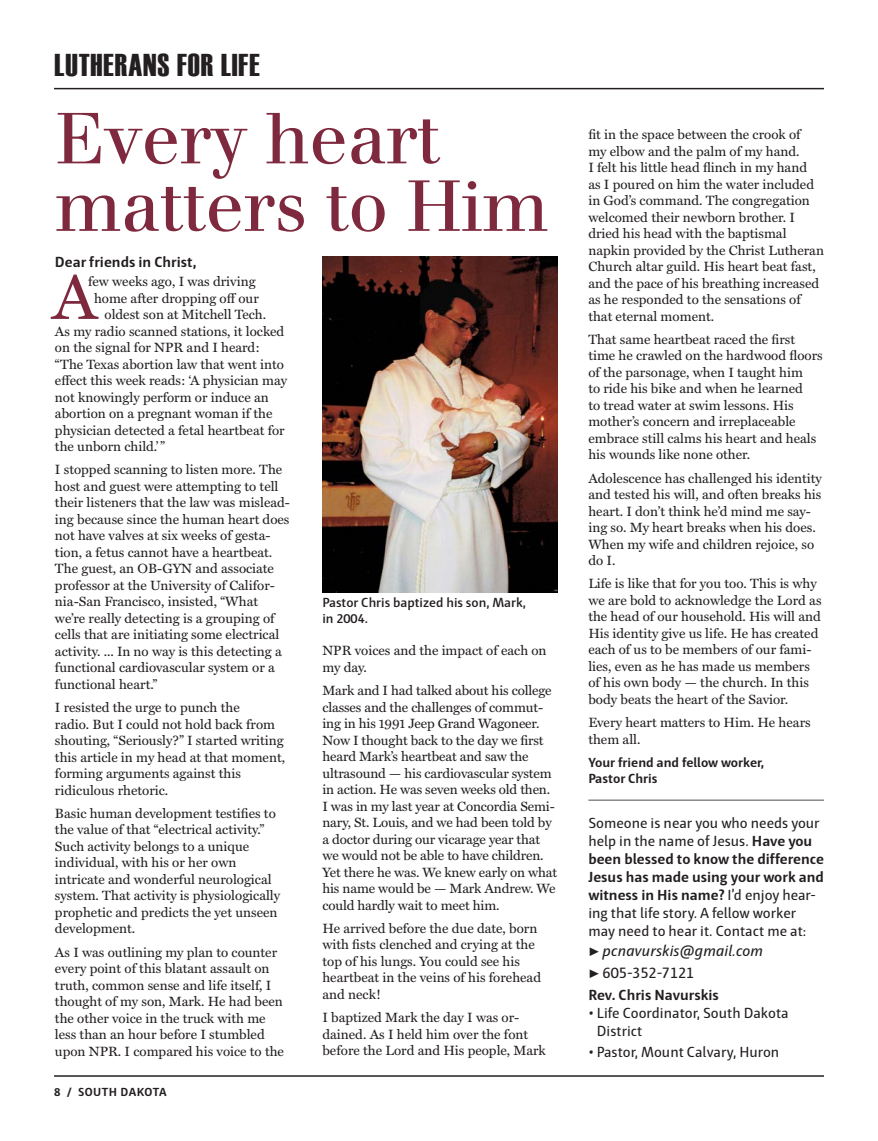
<style>
.page{position:relative;width:878px;height:1141px;background:#fff}
.page>*{position:absolute;margin:0;border:0;box-sizing:border-box;transform-origin:0 0}
._1col_hed{font:70.5px/67.5px "Walbaum";letter-spacing:-.01em;color:#7f293e}
.Interior_Header_Bar{font:31.5px "Haettenschweiler";letter-spacing:.03em;color:#231f20}
.Body_Text{font:italic 15.75px "Haptic";color:#231f20}
.Body_Text-2{font:15.75px "Haptic";color:#231f20}
.Body_Text-3{font:15px/18px "Haptic";color:#231f20}
.Body_Text-4{font:700 15px "Haptic";color:#231f20}
.Body_Text-5{font:13.5px/16.5px "Miller Text";color:#231f20}
.Body_Text-6{font:600 13.5px/16.5px "Haptic";color:#231f20}
.Body_Text-7{font:700 13.5px "Haptic";color:#231f20}
.t1{font:700 12px "Haptic";letter-spacing:.04em;color:#231f20}
.s1{font-weight:700}
.s2{font-family:"Utopia Std";font-style:normal}
.s3{font-family:"Utopia Std"}
</style>
<div class="page">
<hr style="left:54px;top:1075px;width:770px;height:2px;background:#231f20">
<hr style="left:54px;top:88px;width:770px;height:1px;background:#231f20">
<hr style="left:588px;top:800px;width:236px;height:1px;background:#231f20">
<svg style="left:51px;top:274px;width:48px;height:45px"></svg>
<img style="left:322px;top:256px;width:235px;height:336px">
<p class="Interior_Header_Bar" style="left:55px;top:47px;width:206px">LUTHERANS FOR LIFE</p>
<p class="_1col_hed" style="left:55px;top:105px;width:495px">Every heart matters to Him</p>
<p class="Body_Text-4" style="left:55px;top:253px;width:143px">Dear friends in Christ,</p>
<p class="Body_Text-5" style="left:88px;top:274px;width:169px">few weeks ago, I was driving</p>
<p class="Body_Text-5" style="left:94px;top:290px;width:166px">home after dropping off our</p>
<p class="Body_Text-5" style="left:104px;top:307px;width:163px">oldest son at Mitchell Tech.</p>
<p class="Body_Text-5" style="left:55px;top:323px;width:231px">As my radio scanned stations, it locked</p>
<p class="Body_Text-5" style="left:55px;top:340px;width:206px">on the signal for NPR and I heard:</p>
<p class="Body_Text-5" style="left:55px;top:356px;width:230px">“The Texas abortion law that went into</p>
<p class="Body_Text-5" style="left:55px;top:373px;width:234px">effect this week reads: ‘A physician may</p>
<p class="Body_Text-5" style="left:55px;top:389px;width:215px">not knowingly perform or induce an</p>
<p class="Body_Text-5" style="left:55px;top:406px;width:219px">abortion on a pregnant woman if the</p>
<p class="Body_Text-5" style="left:55px;top:422px;width:231px">physician detected a fetal heartbeat for</p>
<p class="Body_Text-5" style="left:55px;top:439px;width:111px">the unborn child.’”</p>
<p class="Body_Text-5" style="left:55px;top:462px;width:236px">I stopped scanning to listen more. The host and guest were attempting to tell their listeners that the law was mislead&shy;ing because since the human heart does not have valves at six weeks of gesta&shy;tion, a fetus cannot have a heartbeat.<br>The guest, an OB-GYN and associate professor at the University of Califor&shy;nia-San Francisco, insisted, “What we’re really detecting is a grouping of cells that are initiating some electrical activity. ... In no way is this detecting a functional cardiovascular system or a functional heart.”</p>
<p class="Body_Text-5" style="left:55px;top:700px;width:232px">I resisted the urge to punch the<br>radio. But I could not hold back from shouting, “Seriously?” I started writing this article in my head at that moment, forming arguments against this ridiculous rhetoric.</p>
<p class="Body_Text-5" style="left:55px;top:805px;width:227px">Basic human development testifies to the value of that “electrical activity.” Such activity belongs to a unique individual, with his or her own intricate and wonderful neurological system. That activity is physiologically prophetic and predicts the yet unseen development.</p>
<p class="Body_Text-5" style="left:55px;top:944px;width:230px">As I was outlining my plan to counter every point of this blatant assault on truth, common sense and life itself, I thought of my son, Mark. He had been the other voice in the truck with me less than an hour before I stumbled upon NPR. I compared his voice to the</p>
<p class="t1" style="left:54px;top:1084px;width:114px">8 / SOUTH DAKOTA</p>
<p class="Body_Text-6" style="left:322px;top:594px;width:205px">Pastor Chris baptized his son, Mark, in 2004.</p>
<p class="Body_Text-5" style="left:322px;top:643px;width:226px">NPR voices and the impact of each on my day.</p>
<p class="Body_Text-5" style="left:322px;top:682px;width:236px">Mark and I had talked about his college classes and the challenges of commut&shy;ing in his 1991 Jeep Grand Wagoneer.<br>Now I thought back to the day we first heard Mark’s heartbeat and saw the ultrasound — his cardiovascular system in action. He was seven weeks old then.<br>I was in my last year at Concordia Semi&shy;nary, St. Louis, and we had been told by a doctor during our vicarage year that we would not be able to have children.<br>Yet there he was. We knew early on what his name would be — Mark Andrew. We could hardly wait to meet him.</p>
<p class="Body_Text-5" style="left:322px;top:920px;width:220px">He arrived before the due date, born with fists clenched and crying at the top of his lungs. You could see his heartbeat in the veins of his forehead and neck!</p>
<p class="Body_Text-5" style="left:322px;top:1009px;width:225px">I baptized Mark the day I was or&shy;dained. As I held him over the font before the Lord and His people, Mark</p>
<p class="Body_Text-5" style="left:588px;top:127px;width:237px">fit in the space between the crook of<br>my elbow and the palm of my hand.<br>I felt his little head flinch in my hand<br>as I poured on him the water included in God’s command. The congregation welcomed their newborn brother. I dried his head with the baptismal napkin provided by the Christ Lutheran Church altar guild. His heart beat fast, and the pace of his breathing increased as he responded to the sensations of that eternal moment.</p>
<p class="Body_Text-5" style="left:588px;top:331px;width:236px">That same heartbeat raced the first time he crawled on the hardwood floors of the parsonage, when I taught him<br>to ride his bike and when he learned<br>to tread water at swim lessons. His mother’s concern and irreplaceable embrace still calms his heart and heals his wounds like none other.</p>
<p class="Body_Text-5" style="left:588px;top:470px;width:235px">Adolescence has challenged his identity and tested his will, and often breaks his heart. I don’t think he’d mind me say&shy;ing so. My heart breaks when his does.<br>When my wife and children rejoice, so do I.</p>
<p class="Body_Text-5" style="left:588px;top:576px;width:235px">Life is like that for you too. This is why we are bold to acknowledge the Lord as the head of our household. His will and His identity give us life. He has created each of us to be members of our fami&shy;lies, even as he has made us members of his own body — the church. In this body beats the heart of the Savior.</p>
<p class="Body_Text-5" style="left:588px;top:714px;width:224px">Every heart matters to Him. He hears them all.</p>
<p class="Body_Text-7" style="left:588px;top:754px;width:177px">Your friend and fellow worker,</p>
<p class="Body_Text-7" style="left:588px;top:771px;width:71px">Pastor Chris</p>
<p class="Body_Text-3" style="left:588px;top:813px;width:237px">Someone is near you who needs your help in the name of Jesus. <span class="s1">Have you been blessed to know the difference Jesus has made using your work and witness in His name?</span> I’d enjoy hear&shy;ing that life story. A fellow worker may need to hear it. Contact me at:</p>
<p class="Body_Text" style="left:588px;top:941px;width:176px"><span class="s2">▶</span> pcnavurskis@gmail.com</p>
<p class="Body_Text-2" style="left:588px;top:963px;width:107px"><span class="s3">▶</span> 605-352-7121</p>
<p class="Body_Text-4" style="left:588px;top:986px;width:132px">Rev. Chris Navurskis</p>
<p class="Body_Text-3" style="left:597px;top:1004px;width:193px;text-indent:-9px">• Life Coordinator, South Dakota<br>District</p>
<p class="Body_Text-3" style="left:588px;top:1042px;width:192px">• Pastor, Mount Calvary, Huron</p>
</div>
